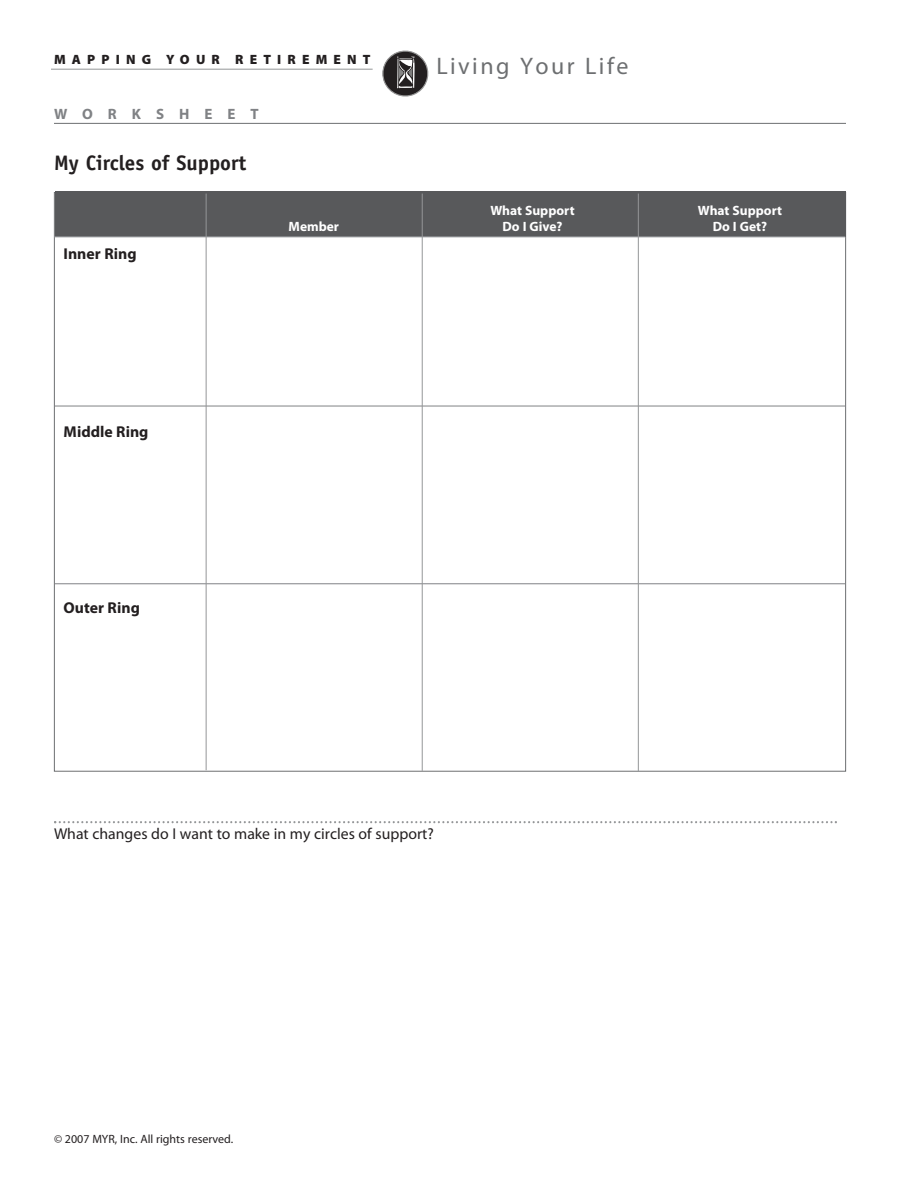
<style>
.page{position:relative;width:918px;height:1188px;background:#fff}
.page>*{position:absolute;margin:0;border:0;box-sizing:border-box;transform-origin:0 0}
.t1{font:24px "Myriad Pro";letter-spacing:.105em;color:#6d6f71}
.t2{font:700 21px "Officina Sans";color:#231f20}
.t3{font:15.75px "Myriad Pro";color:#231f20}
.t4{font:700 15.75px "Myriad Pro";color:#231f20}
.t5{font:700 15px "Myriad Pro";letter-spacing:1em;color:#808285}
.t6{font:700 13.5px "Myriad Pro";color:#fff}
.t7{font:900 13.5px "Myriad Pro";letter-spacing:.46em;color:#231f20}
.t8{font:12px "Myriad Pro";color:#231f20}
</style>
<div class="page">
<svg style="left:382px;top:50px;width:47px;height:47px"></svg>
<hr style="left:51px;top:69px;width:322px;height:1px;background:#949698">
<div style="left:55px;top:192px;width:790px;height:45px;background:#58595b"></div>
<svg style="left:54px;top:821px;width:783px;height:2px"></svg>
<hr style="left:54px;top:123px;width:792px;height:1px;background:#6d6f71">
<hr style="left:55px;top:237px;width:790px;height:1px;background:#a7a9ac">
<hr style="left:55px;top:406px;width:790px;height:1px;background:#808285">
<hr style="left:55px;top:583px;width:790px;height:1px;background:#808285">
<hr style="left:206px;top:194px;width:1px;height:576px;background:#949698">
<hr style="left:422px;top:194px;width:1px;height:577px;background:#949698">
<hr style="left:638px;top:194px;width:1px;height:578px;background:#949698">
<p class="t7" style="left:54px;top:54px;width:318px">MAPPING YOUR RETIREMENT</p>
<p class="t5" style="left:54px;top:109px;width:206px">WORKSHEET</p>
<h2 class="t2" style="left:54px;top:155px;width:194px">My Circles of Support</h2>
<h1 class="t1" style="left:436px;top:57px;width:194px">Living Your Life</h1>
<p class="t6" style="left:490px;top:205px;width:86px">What Support</p>
<p class="t6" style="left:698px;top:205px;width:86px">What Support</p>
<p class="t4" style="left:64px;top:248px;width:74px">Inner Ring</p>
<p class="t4" style="left:64px;top:426px;width:86px">Middle Ring</p>
<p class="t4" style="left:64px;top:602px;width:78px">Outer Ring</p>
<p class="t6" style="left:289px;top:221px;width:52px">Member</p>
<p class="t6" style="left:503px;top:221px;width:61px">Do I Give?</p>
<p class="t6" style="left:713px;top:221px;width:56px">Do I Get?</p>
<p class="t3" style="left:54px;top:828px;width:381px">What changes do I want to make in my circles of support?</p>
<p class="t8" style="left:54px;top:1134px;width:181px">© 2007 MYR, Inc. All rights reserved.</p>
</div>
